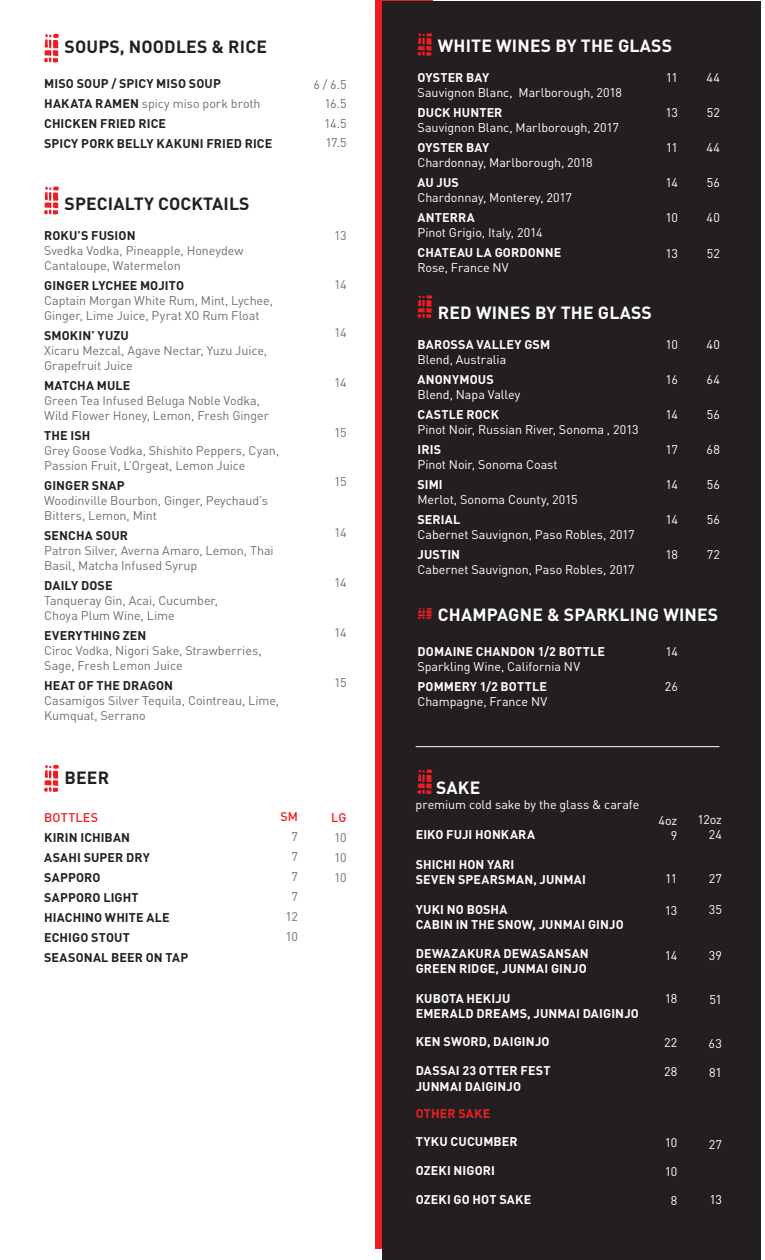
<style>
.page{position:relative;width:765px;height:1260px;background:#fff}
.page>*{position:absolute;margin:0;border:0;box-sizing:border-box;transform-origin:0 0}
.t1{font:700 17.5px "DINOT";letter-spacing:.01em;color:#fff}
.t2{font:700 17.5px "DINOT";letter-spacing:.01em;color:#231f20}
.t3{font:12.5px/15px "DINOT";letter-spacing:-.005em;color:#667279}
.t4{font:12.5px/15px "DINOT";letter-spacing:-.005em;color:#fff;text-align:right}
.t5{font:700 12.5px/15px "DINOT";letter-spacing:.01em;color:#fff}
.t6{font:700 12.5px/20px "DINOT";letter-spacing:.01em;color:#231f20}
.t7{font:500 12.5px "DINOT";letter-spacing:.015em;color:#ee1d23}
.t8{font:700 12.5px "DINOT";letter-spacing:.01em;color:#ee1d23}
.s1{font-weight:400;color:#667279}
</style>
<div class="page">
<div style="left:375px;top:0;width:57px;height:1249px;background:#ee1d23"></div>
<div style="left:382px;top:2px;width:379px;height:1258px;background:#231f20"></div>
<svg style="left:417px;top:33px;width:15px;height:23px"></svg>
<svg style="left:417px;top:295px;width:15px;height:23px"></svg>
<svg style="left:417px;top:608px;width:15px;height:11px"></svg>
<svg style="left:44px;top:186px;width:15px;height:29px"></svg>
<svg style="left:44px;top:765px;width:15px;height:27px"></svg>
<svg style="left:44px;top:34px;width:15px;height:29px"></svg>
<hr style="left:416px;top:746px;width:303px;height:1px;background:#fff">
<svg style="left:417px;top:769px;width:15px;height:25px"></svg>
<h1 class="t2" style="left:65px;top:35px;width:204px">SOUPS, NOODLES &amp; RICE</h1>
<p class="t6" style="left:44px;top:73px;width:230px">MISO SOUP / SPICY MISO SOUP<br>HAKATA RAMEN <span class="s1">spicy miso pork broth<br></span>CHICKEN FRIED RICE<br>SPICY PORK BELLY KAKUNI FRIED RICE</p>
<p class="t3" style="left:314px;top:75px;width:35px;line-height:18.8px;text-align:right">6 / 6.5<br>16.5</p>
<p class="t3" style="left:324px;top:114px;width:24px;line-height:18.8px">14.5<br>17.5</p>
<h1 class="t2" style="left:65px;top:192px;width:187px">SPECIALTY COCKTAILS</h1>
<p class="t6" style="left:44px;top:225px;width:93px">ROKU’S FUSION</p>
<p class="t3" style="left:44px;top:243px;width:201px">Svedka Vodka, Pineapple, Honeydew<br>Cantaloupe, Watermelon</p>
<p class="t6" style="left:44px;top:275px;width:141px">GINGER LYCHEE MOJITO</p>
<p class="t3" style="left:44px;top:293px;width:230px">Captain Morgan White Rum, Mint, Lychee,<br>Ginger, Lime Juice, Pyrat XO Rum Float</p>
<p class="t6" style="left:44px;top:325px;width:86px">SMOKIN’ YUZU</p>
<p class="t3" style="left:44px;top:343px;width:225px">Xicaru Mezcal, Agave Nectar, Yuzu Juice,<br>Grapefruit Juice</p>
<p class="t6" style="left:44px;top:375px;width:88px">MATCHA MULE</p>
<p class="t3" style="left:44px;top:393px;width:227px">Green Tea Infused Beluga Noble Vodka,<br>Wild Flower Honey, Lemon, Fresh Ginger</p>
<p class="t6" style="left:44px;top:425px;width:48px">THE ISH</p>
<p class="t3" style="left:44px;top:443px;width:237px">Grey Goose Vodka, Shishito Peppers, Cyan,<br>Passion Fruit, L’Orgeat, Lemon Juice</p>
<p class="t6" style="left:44px;top:475px;width:82px">GINGER SNAP</p>
<p class="t3" style="left:44px;top:493px;width:225px">Woodinville Bourbon, Ginger, Peychaud’s<br>Bitters, Lemon, Mint</p>
<p class="t6" style="left:44px;top:525px;width:85px">SENCHA SOUR</p>
<p class="t3" style="left:44px;top:543px;width:231px">Patron Silver, Averna Amaro, Lemon, Thai<br>Basil, Matcha Infused Syrup</p>
<p class="t6" style="left:44px;top:575px;width:70px">DAILY DOSE</p>
<p class="t3" style="left:44px;top:593px;width:175px">Tanqueray Gin, Acai, Cucumber,<br>Choya Plum Wine, Lime</p>
<p class="t6" style="left:44px;top:625px;width:104px">EVERYTHING ZEN</p>
<p class="t3" style="left:44px;top:643px;width:219px">Ciroc Vodka, Nigori Sake, Strawberries,<br>Sage, Fresh Lemon Juice</p>
<p class="t6" style="left:44px;top:675px;width:130px">HEAT OF THE DRAGON</p>
<p class="t3" style="left:44px;top:693px;width:237px">Casamigos Silver Tequila, Cointreau, Lime,<br>Kumquat, Serrano</p>
<h1 class="t2" style="left:65px;top:767px;width:46px">BEER</h1>
<p class="t7" style="left:44px;top:809px;width:56px">BOTTLES</p>
<p class="t6" style="left:44px;top:827px;width:146px">KIRIN ICHIBAN<br>ASAHI SUPER DRY<br>SAPPORO<br>SAPPORO LIGHT<br>HIACHINO WHITE ALE<br>ECHIGO STOUT<br>SEASONAL BEER ON TAP</p>
<p class="t7" style="left:280px;top:808px;width:19px">SM</p>
<p class="t3" style="left:285px;top:826px;width:14px;line-height:20px;text-align:center">7<br>7<br>7<br>7<br>12<br>10</p>
<p class="t3" style="left:334px;top:228px;width:14px">13</p>
<p class="t3" style="left:334px;top:276px;width:14px">14</p>
<p class="t3" style="left:334px;top:325px;width:14px">14</p>
<p class="t3" style="left:334px;top:375px;width:14px">14</p>
<p class="t3" style="left:334px;top:425px;width:14px">15</p>
<p class="t3" style="left:334px;top:474px;width:14px">15</p>
<p class="t3" style="left:334px;top:525px;width:14px">14</p>
<p class="t3" style="left:334px;top:575px;width:14px">14</p>
<p class="t3" style="left:334px;top:625px;width:14px">14</p>
<p class="t3" style="left:334px;top:675px;width:14px">15</p>
<p class="t7" style="left:331px;top:809px;width:17px">LG</p>
<p class="t3" style="left:334px;top:827px;width:14px;line-height:20px;text-align:justify">10<br>10<br>10</p>
<h1 class="t1" style="left:438px;top:34px;width:236px">WHITE WINES BY THE GLASS</h1>
<p class="t5" style="left:418px;top:69px;width:73px">OYSTER BAY</p>
<p class="t4" style="left:417px;top:84px;width:206px">Sauvignon Blanc, Marlborough, 2018</p>
<p class="t5" style="left:418px;top:104px;width:86px">DUCK HUNTER</p>
<p class="t4" style="left:417px;top:119px;width:203px">Sauvignon Blanc, Marlborough, 2017</p>
<p class="t5" style="left:418px;top:139px;width:73px">OYSTER BAY</p>
<p class="t4" style="left:417px;top:154px;width:177px">Chardonnay, Marlborough, 2018</p>
<p class="t5" style="left:418px;top:174px;width:43px">AU JUS</p>
<p class="t4" style="left:417px;top:189px;width:156px">Chardonnay, Monterey, 2017</p>
<p class="t5" style="left:418px;top:209px;width:59px">ANTERRA</p>
<p class="t4" style="left:417px;top:224px;width:127px">Pinot Grigio, Italy, 2014</p>
<p class="t5" style="left:418px;top:244px;width:145px">CHATEAU LA GORDONNE</p>
<p class="t4" style="left:417px;top:259px;width:93px">Rose, France NV</p>
<p class="t4" style="left:666px;top:69px;width:14px">11</p>
<p class="t4" style="left:665px;top:104px;width:14px">13</p>
<p class="t4" style="left:666px;top:139px;width:14px">11</p>
<p class="t4" style="left:665px;top:174px;width:14px">14</p>
<p class="t4" style="left:665px;top:209px;width:14px">10</p>
<p class="t4" style="left:665px;top:246px;width:14px">13</p>
<h1 class="t1" style="left:438px;top:301px;width:215px">RED WINES BY THE GLASS</h1>
<p class="t5" style="left:418px;top:336px;width:134px">BAROSSA VALLEY GSM</p>
<p class="t4" style="left:417px;top:352px;width:90px">Blend, Australia</p>
<p class="t5" style="left:418px;top:371px;width:78px">ANONYMOUS</p>
<p class="t4" style="left:417px;top:387px;width:104px">Blend, Napa Valley</p>
<p class="t5" style="left:418px;top:406px;width:83px">CASTLE ROCK</p>
<p class="t4" style="left:417px;top:422px;width:223px">Pinot Noir, Russian River, Sonoma , 2013</p>
<p class="t5" style="left:418px;top:441px;width:25px">IRIS</p>
<p class="t4" style="left:417px;top:457px;width:142px">Pinot Noir, Sonoma Coast</p>
<p class="t5" style="left:418px;top:476px;width:27px">SIMI</p>
<p class="t4" style="left:417px;top:492px;width:162px">Merlot, Sonoma County, 2015</p>
<p class="t5" style="left:418px;top:511px;width:44px">SERIAL</p>
<p class="t4" style="left:417px;top:527px;width:219px">Cabernet Sauvignon, Paso Robles, 2017</p>
<p class="t5" style="left:418px;top:546px;width:44px">JUSTIN</p>
<p class="t4" style="left:417px;top:562px;width:219px">Cabernet Sauvignon, Paso Robles, 2017</p>
<p class="t4" style="left:665px;top:337px;width:14px">10</p>
<p class="t4" style="left:666px;top:372px;width:14px">16</p>
<p class="t4" style="left:665px;top:407px;width:14px">14</p>
<p class="t4" style="left:666px;top:442px;width:14px">17</p>
<p class="t4" style="left:665px;top:477px;width:14px">14</p>
<p class="t4" style="left:665px;top:512px;width:14px">14</p>
<p class="t4" style="left:665px;top:547px;width:14px">18</p>
<p class="t4" style="left:706px;top:69px;width:15px">44</p>
<p class="t4" style="left:707px;top:104px;width:15px">52</p>
<p class="t4" style="left:706px;top:139px;width:15px">44</p>
<p class="t4" style="left:707px;top:174px;width:15px">56</p>
<p class="t4" style="left:707px;top:209px;width:15px">40</p>
<p class="t4" style="left:707px;top:246px;width:15px">52</p>
<p class="t4" style="left:707px;top:337px;width:15px">40</p>
<p class="t4" style="left:707px;top:372px;width:15px">64</p>
<p class="t4" style="left:707px;top:407px;width:15px">56</p>
<p class="t4" style="left:707px;top:442px;width:15px">68</p>
<p class="t4" style="left:707px;top:477px;width:15px">56</p>
<p class="t4" style="left:707px;top:512px;width:15px">56</p>
<p class="t4" style="left:707px;top:547px;width:15px">72</p>
<h1 class="t1" style="left:438px;top:604px;width:282px">CHAMPAGNE &amp; SPARKLING WINES</h1>
<p class="t5" style="left:418px;top:644px;width:189px">DOMAINE CHANDON 1/2 BOTTLE</p>
<p class="t4" style="left:417px;top:659px;width:164px">Sparkling Wine, California NV</p>
<p class="t5" style="left:418px;top:679px;width:131px">POMMERY 1/2 BOTTLE</p>
<p class="t4" style="left:417px;top:694px;width:131px">Champagne, France NV</p>
<p class="t4" style="left:665px;top:644px;width:14px">14</p>
<p class="t4" style="left:665px;top:679px;width:15px">26</p>
<h1 class="t1" style="left:436px;top:776px;width:46px">SAKE</h1>
<p class="t4" style="left:416px;top:797px;width:225px">premium cold sake by the glass &amp; carafe</p>
<p class="t5" style="left:416px;top:827px;width:121px">EIKO FUJI HONKARA</p>
<p class="t5" style="left:416px;top:857px;width:172px">SHICHI HON YARI<br>SEVEN SPEARSMAN, JUNMAI</p>
<p class="t5" style="left:416px;top:902px;width:210px">YUKI NO BOSHA<br>CABIN IN THE SNOW, JUNMAI GINJO</p>
<p class="t5" style="left:416px;top:945px;width:175px">DEWAZAKURA DEWASANSAN<br>GREEN RIDGE, JUNMAI GINJO</p>
<p class="t5" style="left:416px;top:990px;width:225px">KUBOTA HEKIJU<br>EMERALD DREAMS, JUNMAI DAIGINJO</p>
<p class="t5" style="left:416px;top:1034px;width:135px">KEN SWORD, DAIGINJO</p>
<p class="t5" style="left:416px;top:1062px;width:137px;line-height:16.2px">DASSAI 23 OTTER FEST<br>JUNMAI DAIGINJO</p>
<p class="t8" style="left:416px;top:1105px;width:76px">OTHER SAKE</p>
<p class="t5" style="left:416px;top:1134px;width:103px">TYKU CUCUMBER</p>
<p class="t5" style="left:416px;top:1163px;width:81px">OZEKI NIGORI</p>
<p class="t5" style="left:416px;top:1192px;width:117px">OZEKI GO HOT SAKE</p>
<p class="t4" style="left:658px;top:812px;width:20px">4oz<br>9</p>
<p class="t4" style="left:665px;top:871px;width:14px">11</p>
<p class="t4" style="left:665px;top:902px;width:14px">13</p>
<p class="t4" style="left:665px;top:947px;width:14px">14</p>
<p class="t4" style="left:665px;top:991px;width:14px">18</p>
<p class="t4" style="left:664px;top:1035px;width:15px">22</p>
<p class="t4" style="left:664px;top:1064px;width:15px">28</p>
<p class="t4" style="left:665px;top:1135px;width:14px">10</p>
<p class="t4" style="left:665px;top:1164px;width:14px">10</p>
<p class="t4" style="left:671px;top:1192px;width:8px">8</p>
<p class="t4" style="left:698px;top:812px;width:26px">12oz<br>24</p>
<p class="t4" style="left:709px;top:871px;width:15px">27</p>
<p class="t4" style="left:709px;top:902px;width:15px">35</p>
<p class="t4" style="left:709px;top:948px;width:15px">39</p>
<p class="t4" style="left:709px;top:992px;width:14px">51</p>
<p class="t4" style="left:709px;top:1036px;width:15px">63</p>
<p class="t4" style="left:709px;top:1064px;width:14px">81</p>
<p class="t4" style="left:709px;top:1137px;width:15px">27</p>
<p class="t4" style="left:709px;top:1192px;width:14px">13</p>
</div>
